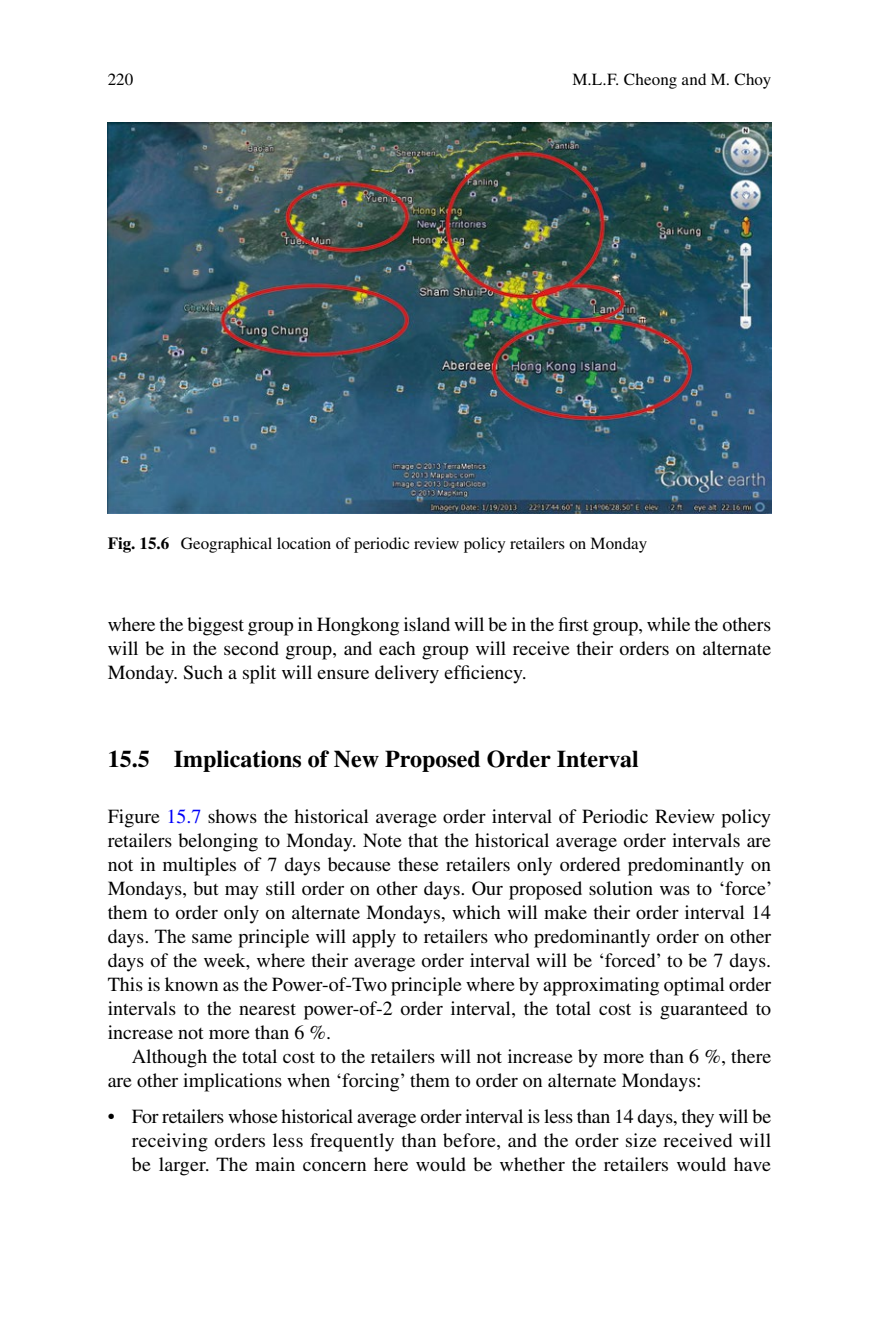
<style>
.page{position:relative;width:879px;height:1333px;background:#fff}
.page>*{position:absolute;margin:0;border:0;box-sizing:border-box;transform-origin:0 0}
.t1{font:700 24px "Wrxfhn Times";color:#000}
.t2{font:20px/24px "Khqktg Times";color:#000;text-align:justify}
.t3{font:17px "Khqktg Times";color:#000}
.t4{font:17px "Kgfvcv Times";letter-spacing:.005em;color:#000}
.s1{font-family:"Wrxfhn Times";font-weight:700}
.s2{color:#0000fa}
.s3{font-family:"Mhrxrl Times"}
</style>
<div class="page">
<img style="left:108px;top:122px;width:663px;height:391px">
<p class="t3" style="left:108px;top:70px;width:27px">220</p>
<p class="t4" style="left:572px;top:70px;width:200px">M.L.F. Cheong and M. Choy</p>
<p class="t3" style="left:108px;top:533px;width:541px"><span class="s1">Fig. 15.6</span> Geographical location of periodic review policy retailers on Monday</p>
<p class="t2" style="left:108px;top:612px;width:665px">where the biggest group in Hongkong island will be in the first group, while the others will be in the second group, and each group will receive their orders on alternate Monday. Such a split will ensure delivery efficiency.</p>
<p class="t1" style="left:108px;top:744px;width:533px">15.5 Implications of New Proposed Order Interval</p>
<p class="t2" style="left:108px;top:804px;width:666px">Figure <span class="s2">15.7</span> shows the historical average order interval of Periodic Review policy retailers belonging to Monday. Note that the historical average order intervals are not in multiples of 7 days because these retailers only ordered predominantly on Mondays, but may still order on other days. Our proposed solution was to ‘force’ them to order only on alternate Mondays, which will make their order interval 14 days. The same principle will apply to retailers who predominantly order on other days of the week, where their average order interval will be ‘forced’ to be 7 days.<br>This is known as the Power-of-Two principle where by approximating optimal order intervals to the nearest power-of-2 order interval, the total cost is guaranteed to increase not more than 6 %.</p>
<p class="t2" style="left:108px;top:1044px;width:665px;text-indent:24px">Although the total cost to the retailers will not increase by more than 6 %, there are other implications when ‘forcing’ them to order on alternate Mondays:</p>
<p class="t2" style="left:132px;top:1104px;width:641px;text-indent:-24px"><span class="s3">•</span> For retailers whose historical average order interval is less than 14 days, they will be receiving orders less frequently than before, and the order size received will be larger. The main concern here would be whether the retailers would have</p>
</div>
